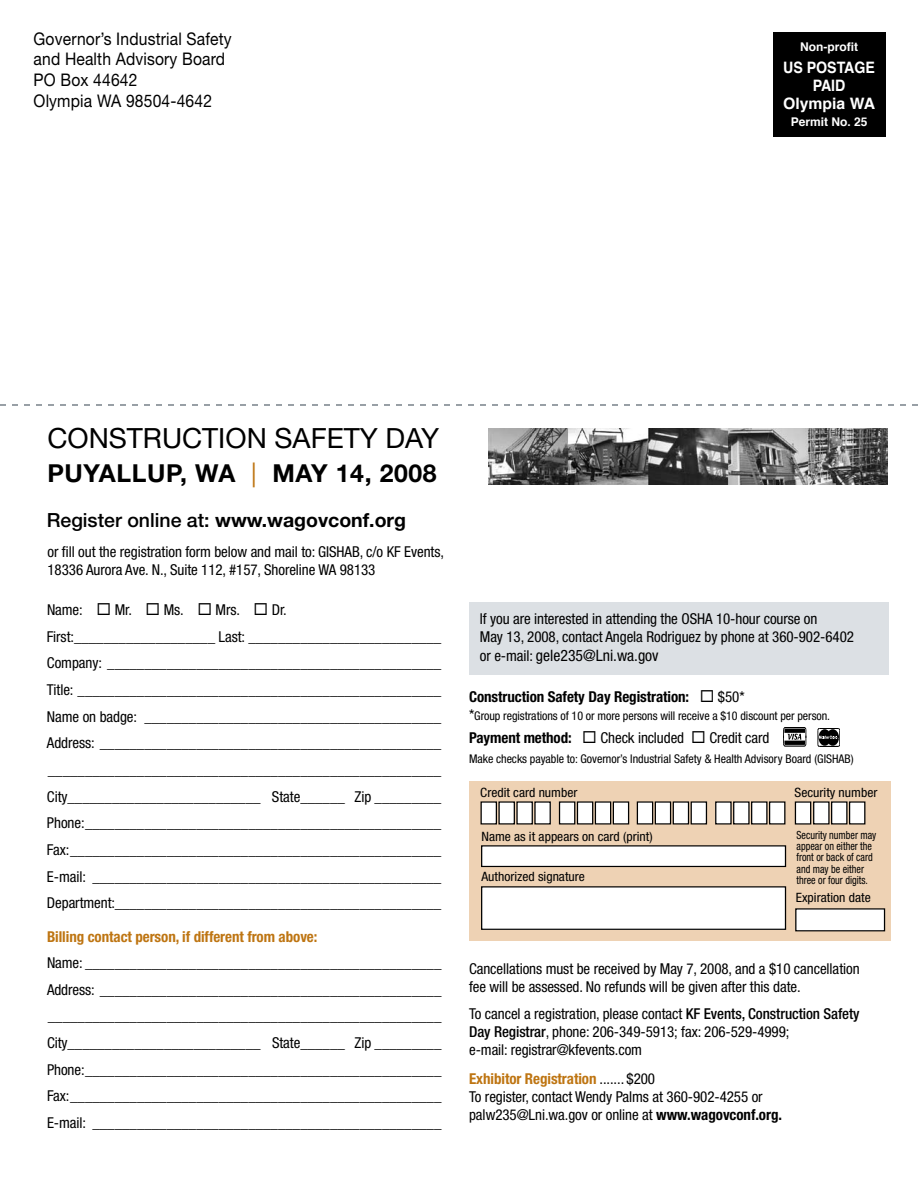
<style>
.page{position:relative;width:918px;height:1188px;background:#fff}
.page>*{position:absolute;margin:0;border:0;box-sizing:border-box;transform-origin:0 0}
.t1{font:27.9px "Helvetica Neue LT Std";color:#000}
.t2{font:700 24.75px "Helvetica Neue LT Std";letter-spacing:.025em;color:#000}
.t3{font:500 19.5px "Helvetica Neue LT Std";color:#000}
.t4{font:17.4px/20.9px "Helvetica Neue LT Std";letter-spacing:.01em;color:#000;scale:.9 1}
.t5{font:condensed 15.75px "Helvetica Neue LT Std";color:#000}
.t6{font:700 15.75px/18px "Helvetica";color:#fff;text-align:center;scale:.9 1}
.t7{font:condensed 15px/26.7px "Helvetica Neue LT Std";letter-spacing:-.005em;color:#000}
.t8{font:700 condensed 15px "Helvetica Neue LT Std";letter-spacing:-.005em;color:#000}
.t9{font:700 condensed 15px "Helvetica Neue LT Std";letter-spacing:-.005em;color:#be7512}
.t10{font:condensed 12.9px "Helvetica Neue LT Std";color:#000;scale:1.06 1}
.t11{font:condensed 12px "Helvetica Neue LT Std";letter-spacing:-.005em;color:#000}
.t12{font:700 12px "Helvetica";color:#fff}
.t13{font:condensed 11.25px/11.2px "Helvetica Neue LT Std";color:#000;scale:.9 1}
.s1{font-weight:400;color:#be7512}
.s2{font-weight:700}
.s3{font-size:15px}
.s4{font-weight:500}
.s5{font-weight:700;color:#be7512}
</style>
<div class="page">
<div style="left:469px;top:602px;width:419px;height:73px;background:#dce0e4"></div>
<svg style="left:784px;top:727px;width:23px;height:19px"></svg>
<svg style="left:818px;top:728px;width:22px;height:19px"></svg>
<div style="left:469px;top:781px;width:422px;height:159px;background:#eed2b4"></div>
<div style="left:560px;top:802px;width:15px;height:22px;background:#fff"></div>
<div style="left:559px;top:801px;width:16px;height:24px;border:1px solid #000"></div>
<div style="left:577px;top:802px;width:16px;height:22px;background:#fff"></div>
<div style="left:577px;top:801px;width:16px;height:24px;border:1px solid #000"></div>
<div style="left:595px;top:802px;width:16px;height:22px;background:#fff"></div>
<div style="left:595px;top:801px;width:16px;height:24px;border:1px solid #000"></div>
<div style="left:613px;top:802px;width:16px;height:22px;background:#fff"></div>
<div style="left:613px;top:801px;width:16px;height:24px;border:1px solid #000"></div>
<div style="left:716px;top:802px;width:15px;height:22px;background:#fff"></div>
<div style="left:715px;top:801px;width:17px;height:24px;border:1px solid #000"></div>
<div style="left:734px;top:802px;width:15px;height:22px;background:#fff"></div>
<div style="left:733px;top:801px;width:17px;height:24px;border:1px solid #000"></div>
<div style="left:752px;top:802px;width:15px;height:22px;background:#fff"></div>
<div style="left:751px;top:801px;width:17px;height:24px;border:1px solid #000"></div>
<div style="left:770px;top:802px;width:15px;height:22px;background:#fff"></div>
<div style="left:769px;top:801px;width:16px;height:24px;border:1px solid #000"></div>
<div style="left:637px;top:802px;width:16px;height:22px;background:#fff"></div>
<div style="left:637px;top:801px;width:16px;height:24px;border:1px solid #000"></div>
<div style="left:655px;top:802px;width:16px;height:22px;background:#fff"></div>
<div style="left:655px;top:801px;width:16px;height:24px;border:1px solid #000"></div>
<div style="left:673px;top:802px;width:16px;height:22px;background:#fff"></div>
<div style="left:673px;top:801px;width:16px;height:24px;border:1px solid #000"></div>
<div style="left:691px;top:802px;width:15px;height:22px;background:#fff"></div>
<div style="left:691px;top:801px;width:16px;height:24px;border:1px solid #000"></div>
<div style="left:481px;top:802px;width:15px;height:22px;background:#fff"></div>
<div style="left:481px;top:801px;width:16px;height:24px;border:1px solid #000"></div>
<div style="left:499px;top:802px;width:15px;height:22px;background:#fff"></div>
<div style="left:498px;top:801px;width:17px;height:24px;border:1px solid #000"></div>
<div style="left:517px;top:802px;width:15px;height:22px;background:#fff"></div>
<div style="left:516px;top:801px;width:17px;height:24px;border:1px solid #000"></div>
<div style="left:535px;top:802px;width:15px;height:22px;background:#fff"></div>
<div style="left:534px;top:801px;width:17px;height:24px;border:1px solid #000"></div>
<div style="left:482px;top:846px;width:304px;height:20px;background:#fff"></div>
<div style="left:481px;top:845px;width:305px;height:22px;border:1px solid #000"></div>
<div style="left:482px;top:887px;width:304px;height:42px;background:#fff"></div>
<div style="left:481px;top:886px;width:305px;height:44px;border:1px solid #000"></div>
<div style="left:796px;top:909px;width:89px;height:22px;background:#fff"></div>
<div style="left:795px;top:908px;width:90px;height:23px;border:1px solid #000"></div>
<div style="left:814px;top:802px;width:15px;height:22px;background:#fff"></div>
<div style="left:813px;top:801px;width:17px;height:24px;border:1px solid #000"></div>
<div style="left:832px;top:802px;width:15px;height:22px;background:#fff"></div>
<div style="left:831px;top:801px;width:16px;height:24px;border:1px solid #000"></div>
<div style="left:850px;top:802px;width:15px;height:22px;background:#fff"></div>
<div style="left:849px;top:801px;width:16px;height:24px;border:1px solid #000"></div>
<div style="left:795px;top:802px;width:16px;height:22px;background:#fff"></div>
<div style="left:795px;top:801px;width:16px;height:24px;border:1px solid #000"></div>
<div style="left:773px;top:33px;width:112px;height:104px;background:#000"></div>
<svg style="left:0;top:404px;width:918px;height:2px"></svg>
<img style="left:489px;top:428px;width:399px;height:57px">
<p class="t4" style="left:34px;top:28px;width:222px">Governor’s Industrial Safety and Health Advisory Board<br>PO Box 44642<br>Olympia WA 98504-4642</p>
<p class="t12" style="left:800px;top:37px;width:59px">Non-profit</p>
<p class="t6" style="left:783px;top:59px;width:104px">US POSTAGE<br>PAID<br>Olympia WA</p>
<p class="t12" style="left:791px;top:112px;width:78px">Permit No. 25</p>
<h1 class="t1" style="left:47px;top:422px;width:393px">CONSTRUCTION SAFETY DAY</h1>
<h2 class="t2" style="left:47px;top:458px;width:391px">PUYALLUP, WA <span class="s1">|</span> MAY 14, 2008</h2>
<h3 class="t3" style="left:47px;top:508px;width:361px">Register online at: <span class="s2">www.wagovconf.org</span></h3>
<p class="t7" style="left:48px;top:542px;width:398px;line-height:18px">or fill out the registration form below and mail to: GISHAB, c/o KF Events,<br>18336 Aurora Ave. N., Suite 112, #157, Shoreline WA 98133</p>
<p class="t7" style="left:47px;top:596px;width:396px;text-indent:225px">Dr.<br>First:___________________ Last: __________________________ Company: _____________________________________________ Title: _________________________________________________ Name on badge: ________________________________________ Address: ______________________________________________ _____________________________________________________ City__________________________ State______ Zip _________ Phone:________________________________________________ Fax:__________________________________________________ E-mail: _______________________________________________ Department:____________________________________________</p>
<p class="t9" style="left:47px;top:927px;width:272px">Billing contact person, if different from above:</p>
<p class="t7" style="left:47px;top:949px;width:396px;text-align:justify">Name: ________________________________________________ Address: ______________________________________________ _____________________________________________________ City__________________________ State______ Zip _________ Phone:________________________________________________ Fax:__________________________________________________ E-mail: _______________________________________________</p>
<p class="t7" style="left:47px;top:596px;width:37px">Name:</p>
<p class="t7" style="left:115px;top:596px;width:19px">Mr.</p>
<p class="t7" style="left:164px;top:596px;width:22px">Ms.</p>
<p class="t7" style="left:216px;top:596px;width:26px">Mrs.</p>
<p class="t7" style="left:480px;top:610px;width:376px;line-height:18px">If you are interested in attending the OSHA 10-hour course on<br>May 13, 2008, contact Angela Rodriguez by phone at 360-902-6402</p>
<p class="t5" style="left:480px;top:646px;width:180px"><span class="s3">or e-mail:</span> gele235@Lni.wa.gov</p>
<p class="t8" style="left:469px;top:687px;width:222px">Construction Safety Day Registration:</p>
<p class="t7" style="left:718px;top:683px;width:28px">$50*</p>
<p class="t11" style="left:469px;top:709px;width:363px"><span class="s3">*</span>Group registrations of 10 or more persons will receive a $10 discount per person.</p>
<p class="t8" style="left:469px;top:729px;width:104px">Payment method:</p>
<p class="t7" style="left:601px;top:724px;width:85px">Check included</p>
<p class="t7" style="left:709px;top:724px;width:62px">Credit card</p>
<p class="t11" style="left:469px;top:752px;width:386px">Make checks payable to: Governor’s Industrial Safety &amp; Health Advisory Board (GISHAB)</p>
<p class="t10" style="left:480px;top:785px;width:93px">Credit card number</p>
<p class="t10" style="left:795px;top:785px;width:80px">Security number</p>
<p class="t13" style="left:797px;top:829px;width:90px">Security number may appear on either the front or back of card and may be either three or four digits.</p>
<p class="t10" style="left:796px;top:890px;width:72px">Expiration date</p>
<p class="t10" style="left:481px;top:829px;width:163px">Name as it appears on card (print)</p>
<p class="t10" style="left:481px;top:869px;width:99px">Authorized signature</p>
<p class="t7" style="left:469px;top:960px;width:392px;line-height:18px">Cancellations must be received by May 7, 2008, and a $10 cancellation fee will be assessed. No refunds will be given after this date.</p>
<p class="t7" style="left:469px;top:1004px;width:392px;line-height:18px">To cancel a registration, please contact <span class="s4">KF Events, Construction Safety<br>Day Registrar</span>, phone: 206-349-5913; fax: 206-529-4999;<br>e-mail: registrar@kfevents.com</p>
<p class="t7" style="left:469px;top:1069px;width:314px;line-height:18px"><span class="s5">Exhibitor Registration</span> ....... $200<br>To register, contact Wendy Palms at 360-902-4255 or palw235@Lni.wa.gov or online at <span class="s2">www.wagovconf.org.</span></p>
</div>
